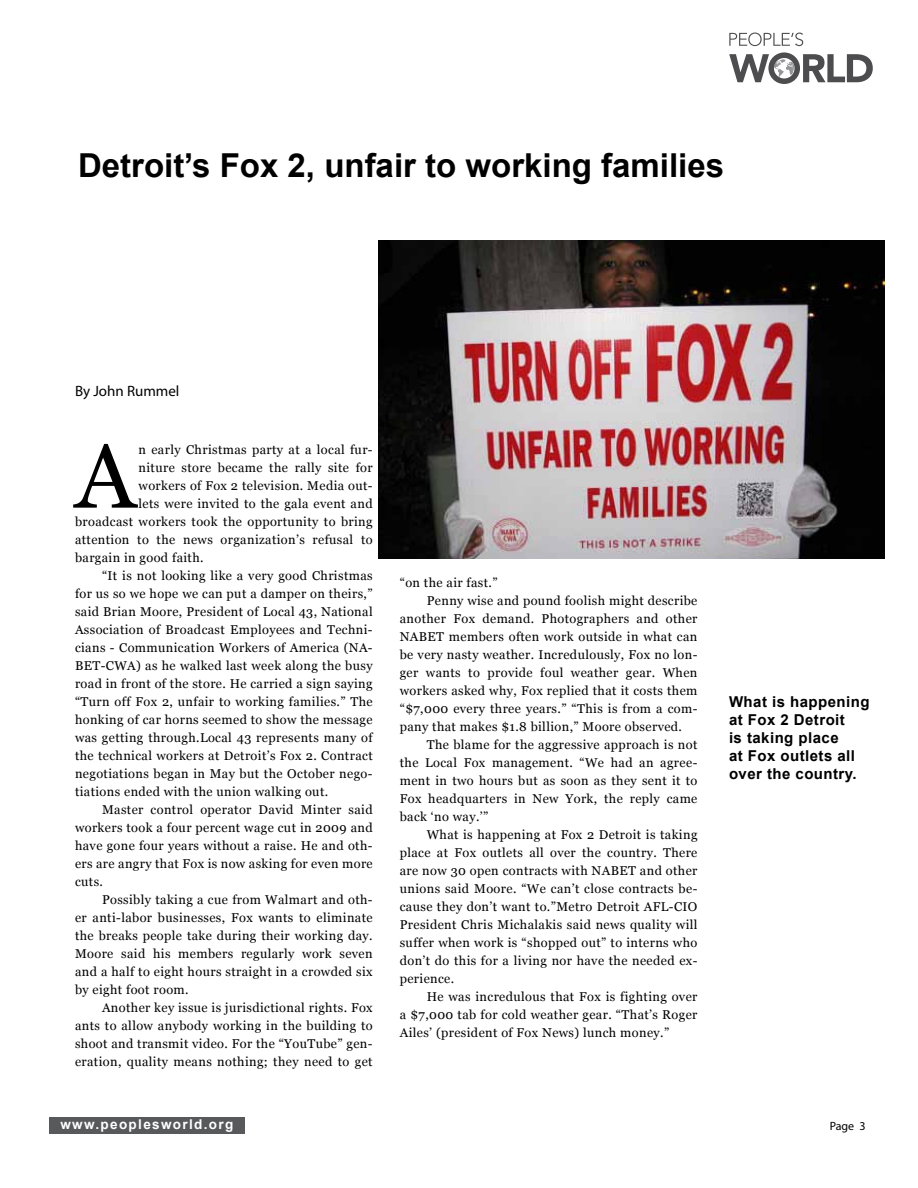
<style>
.page{position:relative;width:918px;height:1188px;background:#fff}
.page>*{position:absolute;margin:0;border:0;box-sizing:border-box;transform-origin:0 0}
.t1{font:90.75px "Georgia";color:#000}
.t2{font:700 33px "Arial";color:#000}
.t3{font:700 15px/18px "Arial";letter-spacing:.03em;color:#000}
.t4{font:15px "Myriad Pro";color:#000}
.t5{font:700 13.5px "Arial";letter-spacing:.1em;color:#fff}
.t6{font:12.75px "Georgia";letter-spacing:.03em;color:#000}
.t7{font:12px "Myriad Pro";color:#000}
</style>
<div class="page">
<div style="left:49px;top:1118px;width:196px;height:16px;background:#58595b"></div>
<svg style="left:729px;top:33px;width:74px;height:13px"></svg>
<svg style="left:729px;top:52px;width:144px;height:32px"></svg>
<img style="left:379px;top:240px;width:505px;height:319px">
<h2 class="t2" style="left:78px;top:143px;width:648px">Detroit’s Fox 2, unfair to working families</h2>
<p class="t4" style="left:75px;top:382px;width:106px">By John Rummel</p>
<h1 class="t1" style="left:75px;top:421px;width:62px">A</h1>
<p class="t6" style="left:139px;top:442px;width:236px">n early Christmas party at a local fur-</p>
<p class="t6" style="left:139px;top:460px;width:236px">niture store became the rally site for</p>
<p class="t6" style="left:139px;top:478px;width:236px">workers of Fox 2 television. Media out-</p>
<p class="t6" style="left:139px;top:496px;width:236px">lets were invited to the gala event and</p>
<p class="t6" style="left:75px;top:514px;width:299px">broadcast workers took the opportunity to bring</p>
<p class="t6" style="left:75px;top:532px;width:299px">attention to the news organization’s refusal to</p>
<p class="t6" style="left:75px;top:550px;width:130px">bargain in good faith.</p>
<p class="t6" style="left:102px;top:568px;width:272px">“It is not looking like a very good Christmas</p>
<p class="t6" style="left:75px;top:586px;width:299px">for us so we hope we can put a damper on theirs,”</p>
<p class="t6" style="left:75px;top:604px;width:299px">said Brian Moore, President of Local 43, National</p>
<p class="t6" style="left:75px;top:622px;width:299px">Association of Broadcast Employees and Techni-</p>
<p class="t6" style="left:75px;top:640px;width:299px">cians - Communication Workers of America (NA-</p>
<p class="t6" style="left:75px;top:658px;width:299px">BET-CWA) as he walked last week along the busy</p>
<p class="t6" style="left:75px;top:676px;width:299px">road in front of the store. He carried a sign saying</p>
<p class="t6" style="left:75px;top:694px;width:299px">“Turn off Fox 2, unfair to working families.” The</p>
<p class="t6" style="left:75px;top:712px;width:299px">honking of car horns seemed to show the message</p>
<p class="t6" style="left:75px;top:730px;width:299px">was getting through.Local 43 represents many of</p>
<p class="t6" style="left:75px;top:748px;width:299px">the technical workers at Detroit’s Fox 2. Contract</p>
<p class="t6" style="left:75px;top:766px;width:299px">negotiations began in May but the October nego-</p>
<p class="t6" style="left:75px;top:784px;width:255px">tiations ended with the union walking out.</p>
<p class="t6" style="left:102px;top:802px;width:272px">Master control operator David Minter said</p>
<p class="t6" style="left:75px;top:820px;width:299px">workers took a four percent wage cut in 2009 and</p>
<p class="t6" style="left:75px;top:838px;width:299px">have gone four years without a raise. He and oth-</p>
<p class="t6" style="left:75px;top:856px;width:299px">ers are angry that Fox is now asking for even more</p>
<p class="t6" style="left:75px;top:874px;width:29px">cuts.</p>
<p class="t6" style="left:102px;top:892px;width:272px">Possibly taking a cue from Walmart and oth-</p>
<p class="t6" style="left:75px;top:910px;width:299px">er anti-labor businesses, Fox wants to eliminate</p>
<p class="t6" style="left:75px;top:928px;width:299px">the breaks people take during their working day.</p>
<p class="t6" style="left:75px;top:946px;width:299px">Moore said his members regularly work seven</p>
<p class="t6" style="left:75px;top:964px;width:299px">and a half to eight hours straight in a crowded six</p>
<p class="t6" style="left:75px;top:982px;width:115px">by eight foot room.</p>
<p class="t6" style="left:102px;top:1000px;width:272px">Another key issue is jurisdictional rights. Fox</p>
<p class="t6" style="left:75px;top:1018px;width:299px">ants to allow anybody working in the building to</p>
<p class="t6" style="left:75px;top:1036px;width:299px">shoot and transmit video. For the “YouTube” gen-</p>
<p class="t6" style="left:75px;top:1054px;width:299px">eration, quality means nothing; they need to get</p>
<p class="t5" style="left:60px;top:1116px;width:174px">www.peoplesworld.org</p>
<p class="t6" style="left:400px;top:574px;width:99px">“on the air fast.”</p>
<p class="t6" style="left:427px;top:592px;width:272px">Penny wise and pound foolish might describe</p>
<p class="t6" style="left:400px;top:610px;width:299px">another Fox demand. Photographers and other</p>
<p class="t6" style="left:400px;top:628px;width:299px">NABET members often work outside in what can</p>
<p class="t6" style="left:400px;top:646px;width:299px">be very nasty weather. Incredulously, Fox no lon-</p>
<p class="t6" style="left:400px;top:664px;width:299px">ger wants to provide foul weather gear. When</p>
<p class="t6" style="left:400px;top:682px;width:299px">workers asked why, Fox replied that it costs them</p>
<p class="t6" style="left:400px;top:700px;width:299px">“$7,000 every three years.” “This is from a com-</p>
<p class="t6" style="left:400px;top:718px;width:284px">pany that makes $1.8 billion,” Moore observed.</p>
<p class="t6" style="left:427px;top:736px;width:272px">The blame for the aggressive approach is not</p>
<p class="t6" style="left:400px;top:754px;width:299px">the Local Fox management. “We had an agree-</p>
<p class="t6" style="left:400px;top:772px;width:299px">ment in two hours but as soon as they sent it to</p>
<p class="t6" style="left:400px;top:790px;width:299px">Fox headquarters in New York, the reply came</p>
<p class="t6" style="left:400px;top:809px;width:90px">back ‘no way.’”</p>
<p class="t6" style="left:427px;top:827px;width:272px">What is happening at Fox 2 Detroit is taking</p>
<p class="t6" style="left:400px;top:845px;width:299px">place at Fox outlets all over the country. There</p>
<p class="t6" style="left:400px;top:863px;width:299px">are now 30 open contracts with NABET and other</p>
<p class="t6" style="left:400px;top:881px;width:299px">unions said Moore. “We can’t close contracts be-</p>
<p class="t6" style="left:400px;top:899px;width:299px">cause they don’t want to.”Metro Detroit AFL-CIO</p>
<p class="t6" style="left:400px;top:917px;width:299px">President Chris Michalakis said news quality will</p>
<p class="t6" style="left:400px;top:935px;width:299px">suffer when work is “shopped out” to interns who</p>
<p class="t6" style="left:400px;top:953px;width:299px">don’t do this for a living nor have the needed ex-</p>
<p class="t6" style="left:400px;top:971px;width:56px">perience.</p>
<p class="t6" style="left:427px;top:989px;width:272px">He was incredulous that Fox is fighting over</p>
<p class="t6" style="left:400px;top:1007px;width:299px">a $7,000 tab for cold weather gear. “That’s Roger</p>
<p class="t6" style="left:400px;top:1025px;width:271px">Ailes’ (president of Fox News) lunch money.”</p>
<p class="t3" style="left:729px;top:693px;width:142px">What is happening at Fox 2 Detroit<br>is taking place<br>at Fox outlets all over the country.</p>
<p class="t7" style="left:830px;top:1118px;width:37px">Page 3</p>
</div>
